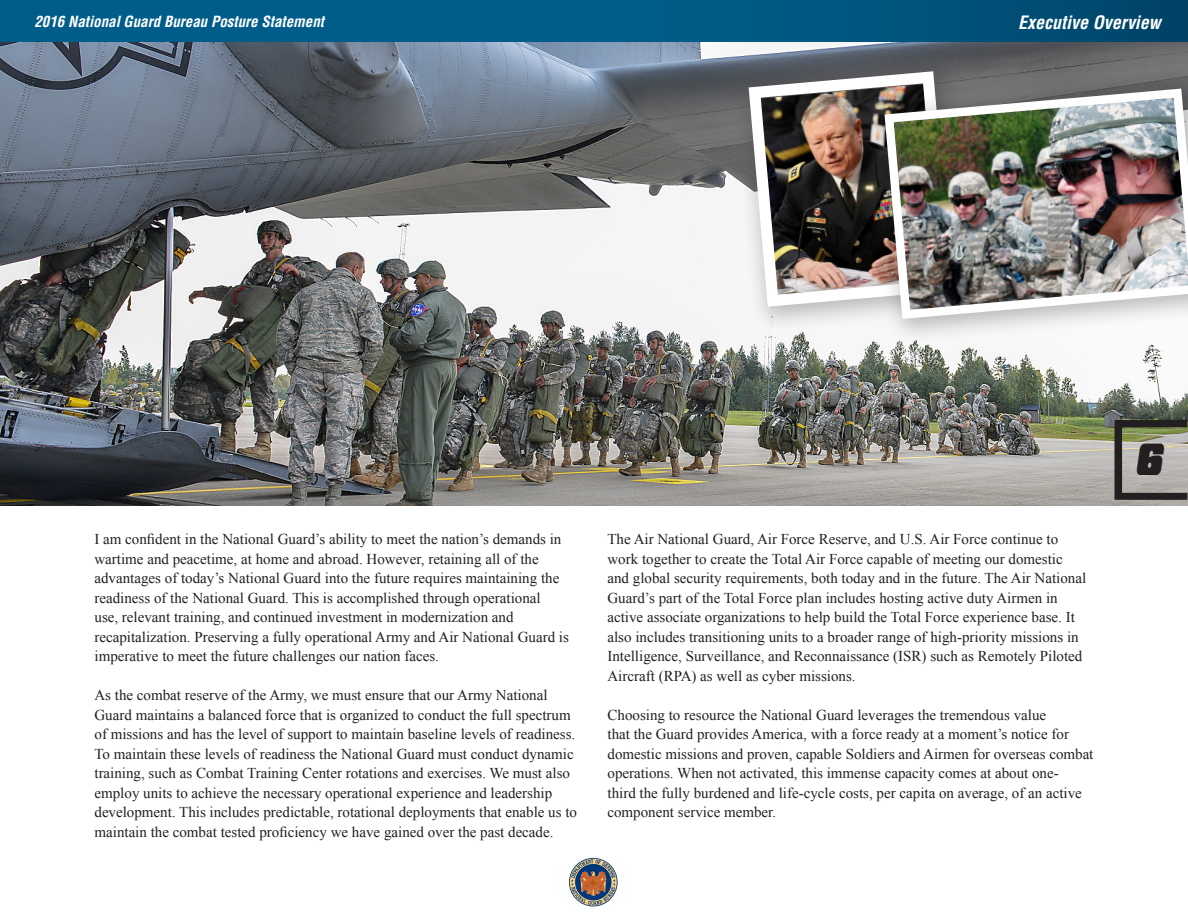
<style>
.page{position:relative;width:1188px;height:918px;background:#fff}
.page>*{position:absolute;margin:0;border:0;box-sizing:border-box;transform-origin:0 0}
.t1{font:italic 39.3px "Super Retro M54";color:#231f20;scale:.71 1}
.t2{font:italic 700 condensed 18px "Helvetica";color:#fff}
._7__Body{font:15px/19.5px "Times New Roman";color:#231f20}
.t3{font:italic 700 condensed 15px "Helvetica";color:#fff}
</style>
<div class="page">
<img style="left:0;top:42px;width:1188px;height:463px">
<svg style="left:1114px;top:420px;width:73px;height:80px;background:#8d8b82"></svg>
<svg style="left:570px;top:859px;width:46px;height:46px;background:#8a8381"></svg>
<div style="left:0;top:0;width:1188px;height:42px;background:linear-gradient(to right,#006392,#004d74)"></div>
<div style="left:732px;top:55px;width:246px;height:278px;background:#231f20;opacity:.29"></div>
<img style="left:743px;top:65px;width:215px;height:248px">
<div style="left:868px;top:72px;width:320px;height:273px;background:#231f20;opacity:.29"></div>
<img style="left:880px;top:84px;width:308px;height:240px">
<p class="t3" style="left:34px;top:12px;width:291px">2016 National Guard Bureau Posture Statement</p>
<p class="t2" style="left:1018px;top:11px;width:144px">Executive Overview</p>
<h3 class="_7__Body" style="left:94px;top:529px;width:468px">I am confident in the National Guard’s ability to meet the nation’s demands in wartime and peacetime, at home and abroad. However, retaining all of the</h3>
<h3 class="_7__Body" style="left:94px;top:568px;width:476px">advantages of today’s National Guard into the future requires maintaining the readiness of the National Guard. This is accomplished through operational<br>use, relevant training, and continued investment in modernization and recapitalization. Preserving a fully operational Army and Air National Guard is imperative to meet the future challenges our nation faces.</h3>
<h3 class="_7__Body" style="left:94px;top:685px;width:484px">As the combat reserve of the Army, we must ensure that our Army National Guard maintains a balanced force that is organized to conduct the full spectrum of missions and has the level of support to maintain baseline levels of readiness.<br>To maintain these levels of readiness the National Guard must conduct dynamic training, such as Combat Training Center rotations and exercises. We must also employ units to achieve the necessary operational experience and leadership development. This includes predictable, rotational deployments that enable us to maintain the combat tested proficiency we have gained over the past decade.</h3>
<h3 class="_7__Body" style="left:608px;top:529px;width:480px">The Air National Guard, Air Force Reserve, and U.S. Air Force continue to work together to create the Total Air Force capable of meeting our domestic and global security requirements, both today and in the future. The Air National Guard’s part of the Total Force plan includes hosting active duty Airmen in active associate organizations to help build the Total Force experience base. It also includes transitioning units to a broader range of high-priority missions in Intelligence, Surveillance, and Reconnaissance (ISR) such as Remotely Piloted Aircraft (RPA) as well as cyber missions.</h3>
<h3 class="_7__Body" style="left:608px;top:705px;width:488px">Choosing to resource the National Guard leverages the tremendous value<br>that the Guard provides America, with a force ready at a moment’s notice for domestic missions and proven, capable Soldiers and Airmen for overseas combat operations. When not activated, this immense capacity comes at about one-<br>third the fully burdened and life-cycle costs, per capita on average, of an active component service member.</h3>
<h1 class="t1" style="left:1135px;top:444px;width:38px">6</h1>
</div>
